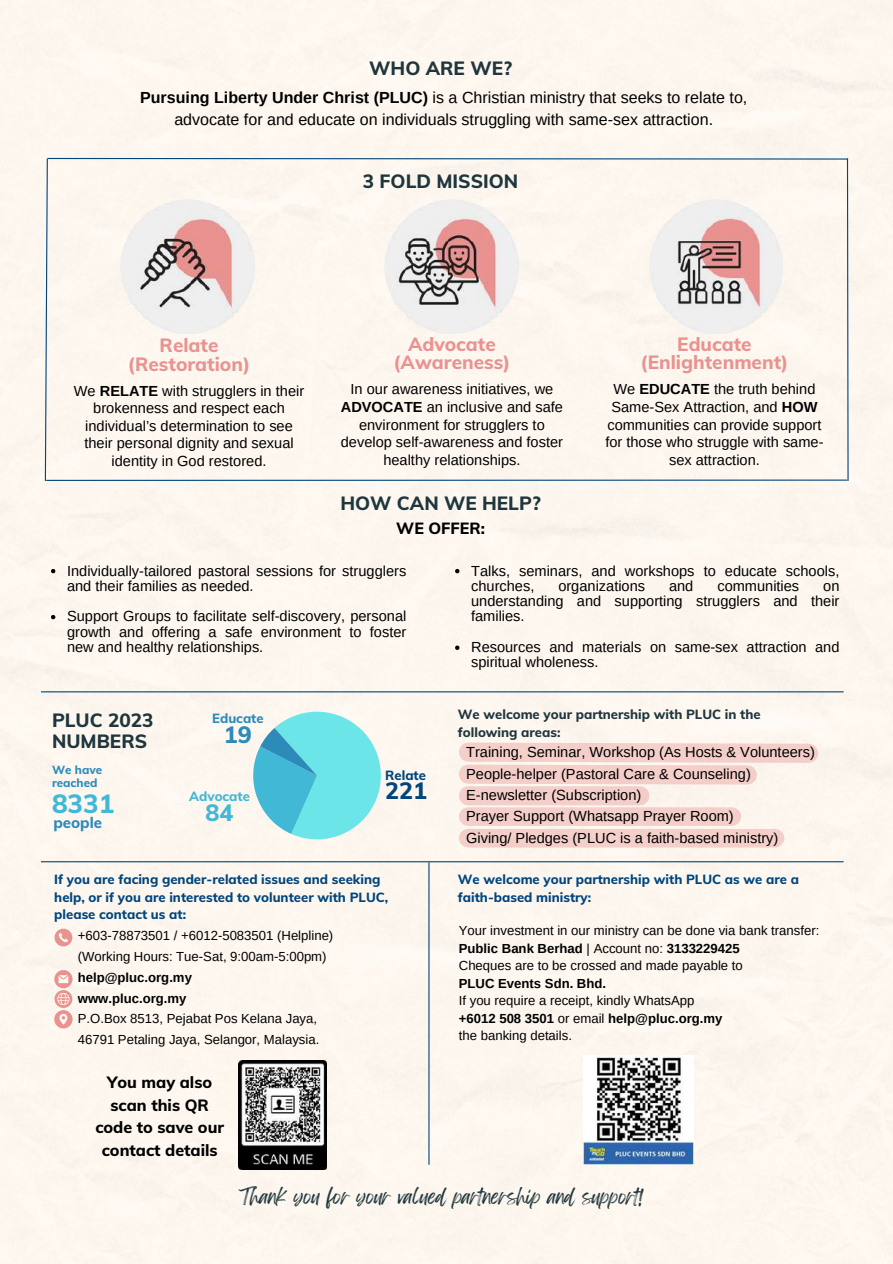
<style>
.page{position:relative;width:893px;height:1264px;background:#fff}
.page>*{position:absolute;margin:0;border:0;box-sizing:border-box;transform-origin:0 0}
.t1{font:25.95px "RTL Bayan Black";color:#41b8d5}
.t2{font:23.4px "RTL Bayan Black";color:#00457c}
.t3{font:23.4px "RTL Bayan Black";color:#41b8d5}
.t4{font:23.4px "RTL Bayan Black";color:#2d8bba}
.t5{font:18.9px/18.6px "RTL Bayan Black";color:#e99391;text-align:center}
.t6{font:18.9px/20.9px "RTL Bayan Black";color:#1f363d}
.t7{font:17.85px "Feeling Passionate";color:#1f363d}
.t8{font:16.05px/21.9px "Arimo";color:#000;text-align:center}
.t9{font:16.05px/22.5px "RTL Bayan Black";color:#000;text-align:center}
.t10{font:15.15px "RTL Bayan Black";color:#2d8bba}
.t11{font:14.55px/17.5px "Arimo";color:#000;text-align:center}
.t12{font:13.2px/17.5px "Arimo";color:#000}
.t13{font:13.2px/17.5px "RTL Bayan Black";color:#00457c}
.t14{font:13.2px/17.5px "RTL Bayan Black";color:#1f363d}
.t15{font:700 13.2px/20.9px "Arimo";color:#000}
.t16{font:13.2px "RTL Bayan Black";color:#41b8d5}
.t17{font:13.2px "RTL Bayan Black";color:#2d8bba}
.t18{font:11.7px/12.6px "RTL Bayan Black";color:#2d8bba}
.s1{font-weight:700}
</style>
<div class="page">
<div style="left:0;top:0;width:892px;height:1263px;background:#fdf7ef"></div>
<img style="left:238px;top:1060px;width:88px;height:109px">
<img style="left:584px;top:1055px;width:109px;height:109px">
<hr style="left:428px;top:862px;width:1px;height:302px;background:#00457c">
<hr style="left:41px;top:861px;width:802px;height:1px;background:#00457c">
<svg style="left:44px;top:157px;width:805px;height:325px"></svg>
<hr style="left:41px;top:691px;width:802px;height:1px;background:#00457c">
<svg style="left:230px;top:685px;width:177px;height:176px"></svg>
<svg style="left:51px;top:569px;width:4px;height:4px"></svg>
<svg style="left:51px;top:615px;width:4px;height:4px"></svg>
<svg style="left:455px;top:569px;width:4px;height:4px"></svg>
<svg style="left:455px;top:645px;width:4px;height:5px"></svg>
<div style="left:468px;top:829px;width:307px;height:18px;background:#f4cec9"></div>
<div style="left:468px;top:807px;width:263px;height:19px;background:#f4cec9"></div>
<div style="left:468px;top:786px;width:171px;height:19px;background:#f4cec9"></div>
<svg style="left:458px;top:742px;width:361px;height:42px;background:#f5d5cf"></svg>
<svg style="left:54px;top:928px;width:18px;height:18px"></svg>
<svg style="left:54px;top:970px;width:18px;height:58px"></svg>
<p class="t6" style="left:369px;top:58px;width:144px">WHO ARE WE?</p>
<p class="t8" style="left:140px;top:87px;width:608px"><span class="s1">Pursuing Liberty Under Christ (PLUC)</span> is a Christian ministry that seeks to relate to, advocate for and educate on individuals struggling with same-sex attraction.</p>
<p class="t6" style="left:363px;top:171px;width:157px">3 FOLD MISSION</p>
<p class="t5" style="left:128px;top:335px;width:124px">Relate (Restoration)</p>
<p class="t11" style="left:74px;top:382px;width:232px">We <span class="s1">RELATE</span> with strugglers in their brokenness and respect each individual’s determination to see their personal dignity and sexual identity in God restored.</p>
<p class="t5" style="left:393px;top:334px;width:118px">Advocate (Awareness)</p>
<p class="t11" style="left:341px;top:380px;width:224px">In our awareness initiatives, we<br><span class="s1">ADVOCATE</span> an inclusive and safe environment for strugglers to develop self-awareness and foster healthy relationships.</p>
<p class="t6" style="left:340px;top:492px;width:202px">HOW CAN WE HELP?</p>
<p class="t9" style="left:396px;top:517px;width:90px">WE OFFER:</p>
<p class="t5" style="left:640px;top:334px;width:149px">Educate (Enlightenment)</p>
<p class="t11" style="left:605px;top:380px;width:220px">We <span class="s1">EDUCATE</span> the truth behind<br>Same-Sex Attraction, and <span class="s1">HOW </span>communities can provide support for those who struggle with same&shy;sex attraction.</p>
<p class="t11" style="left:67px;top:563px;width:341px;line-height:15.3px;text-align:left">Individually-tailored pastoral sessions for strugglers and their families as needed.</p>
<p class="t11" style="left:67px;top:608px;width:341px;line-height:15.3px;text-align:justify">Support Groups to facilitate self-discovery, personal growth and offering a safe environment to foster new and healthy relationships.</p>
<p class="t6" style="left:52px;top:709px;width:103px">PLUC 2023<br>NUMBERS</p>
<p class="t17" style="left:212px;top:709px;width:53px">Educate</p>
<h2 class="t4" style="left:224px;top:719px;width:30px">19</h2>
<p class="t18" style="left:52px;top:763px;width:52px">We have reached</p>
<p class="t10" style="left:53px;top:812px;width:50px">people</p>
<h1 class="t1" style="left:52px;top:786px;width:64px">8331</h1>
<p class="t16" style="left:189px;top:787px;width:62px">Advocate</p>
<h2 class="t3" style="left:205px;top:797px;width:30px">84</h2>
<p class="t13" style="left:385px;top:766px;width:42px">Relate</p>
<h2 class="t2" style="left:385px;top:776px;width:44px">221</h2>
<p class="t13" style="left:54px;top:870px;width:335px">If you are facing gender-related issues and seeking help, or if you are interested to volunteer with PLUC, please contact us at:</p>
<p class="t12" style="left:78px;top:925px;width:257px;line-height:20.9px">+603-78873501 / +6012-5083501 (Helpline) (Working Hours: Tue-Sat, 9:00am-5:00pm)</p>
<p class="t15" style="left:78px;top:966px;width:116px">help@pluc.org.my www.pluc.org.my</p>
<p class="t12" style="left:78px;top:1008px;width:243px;line-height:20.9px">P.O.Box 8513, Pejabat Pos Kelana Jaya,<br>46791 Petaling Jaya, Selangor, Malaysia.</p>
<p class="t9" style="left:95px;top:1070px;width:130px">You may also scan this QR code to save our contact details</p>
<p class="t11" style="left:471px;top:563px;width:370px;line-height:15.3px;text-align:left">Talks, seminars, and workshops to educate schools, churches,</p>
<p class="t11" style="left:558px;top:577px;width:88px">organizations</p>
<p class="t11" style="left:669px;top:577px;width:26px">and</p>
<p class="t11" style="left:717px;top:577px;width:83px">communities</p>
<p class="t11" style="left:471px;top:578px;width:370px;line-height:15.3px;text-align:justify;text-indent:352px">on understanding and supporting strugglers and their families.</p>
<p class="t11" style="left:471px;top:639px;width:370px;line-height:15.3px;text-align:left">Resources and materials on same-sex attraction and spiritual wholeness.</p>
<p class="t14" style="left:458px;top:705px;width:304px">We welcome your partnership with PLUC in the following areas:</p>
<p class="t11" style="left:466px;top:743px;width:350px">Training, Seminar, Workshop (As Hosts &amp; Volunteers)</p>
<p class="t11" style="left:466px;top:764px;width:286px">People-helper (Pastoral Care &amp; Counseling)</p>
<p class="t11" style="left:466px;top:786px;width:177px">E-newsletter (Subscription)</p>
<p class="t11" style="left:466px;top:807px;width:269px">Prayer Support (Whatsapp Prayer Room)</p>
<p class="t11" style="left:466px;top:828px;width:314px">Giving/ Pledges (PLUC is a faith-based ministry)</p>
<p class="t13" style="left:458px;top:870px;width:342px">We welcome your partnership with PLUC as we are a faith-based ministry:</p>
<p class="t12" style="left:459px;top:922px;width:362px">Your investment in our ministry can be done via bank transfer:<br><span class="s1">Public Bank Berhad</span> | Account no: <span class="s1">3133229425<br></span>Cheques are to be crossed and made payable to</p>
<p class="t15" style="left:459px;top:972px;width:149px">PLUC Events Sdn. Bhd.</p>
<p class="t12" style="left:459px;top:992px;width:265px">If you require a receipt, kindly WhatsApp <span class="s1">+6012 508 3501</span> or email <span class="s1">help@pluc.org.my </span>the banking details.</p>
<p class="t7" style="left:239px;top:1181px;width:406px">Thank you for your valued partnership and support!</p>
</div>
